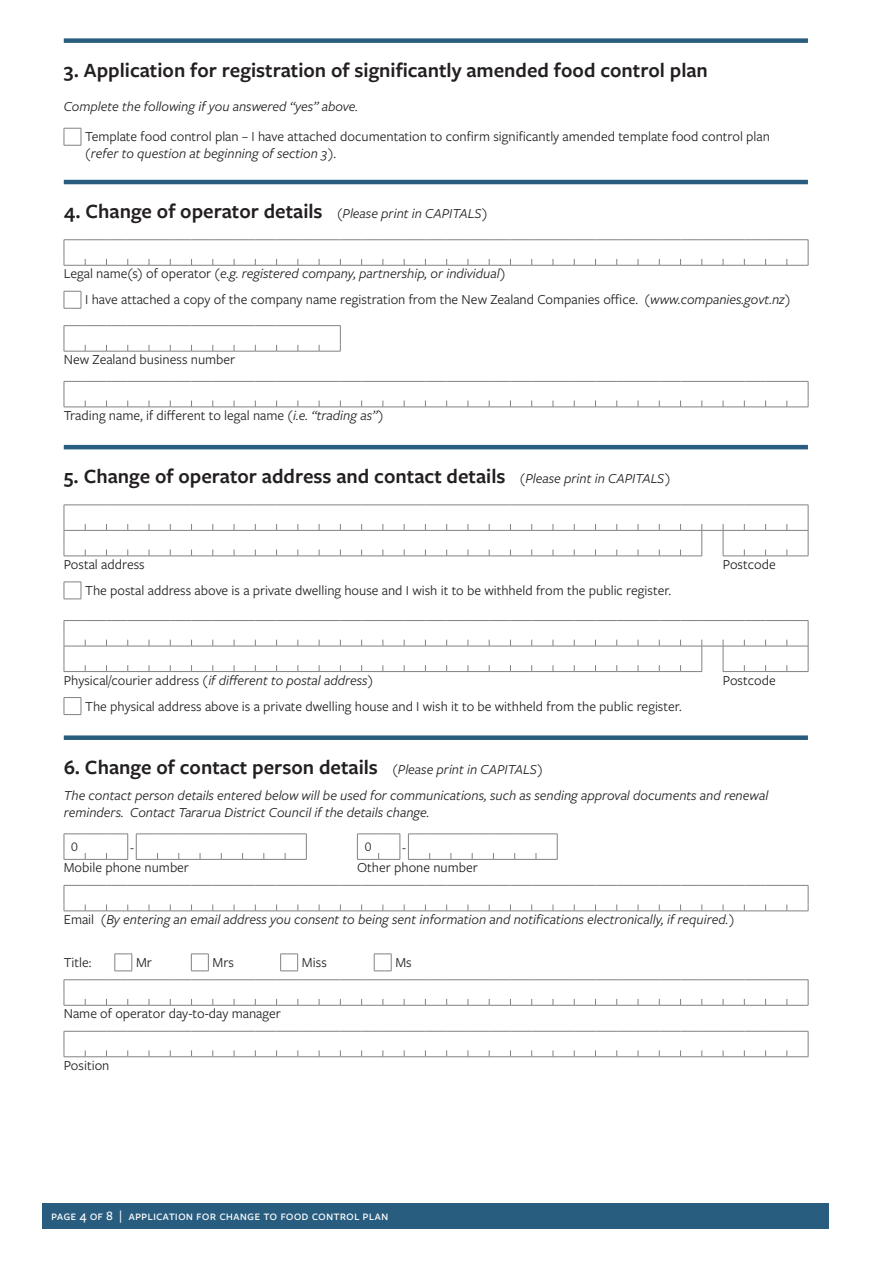
<style>
.page{position:relative;width:893px;height:1263px;background:#fff}
.page>*{position:absolute;margin:0;border:0;box-sizing:border-box;transform-origin:0 0}
.Section_heading_with_rule_above{font:600 21px "Freight Sans Pro";color:#231f20}
.Body_text{font:14.25px/17.1px "Freight Sans Pro";color:#231f20}
.Field_label{font:italic 14.25px "Freight Sans Pro";color:#231f20}
.Body_text-2{font:italic 14.25px/17.1px "Freight Sans Pro";color:#231f20}
.Field_label-2{font:14.25px "Freight Sans Pro";color:#231f20}
.t1{font:500 13.5px "Freight Sans Pro";color:#fff}
.t2{font:13.5px "Freight Sans Pro";color:#231f20}
.s1{font-style:italic}
.s2{font-weight:400;font-style:italic;font-size:14.25px}
.s3{font-style:normal}
</style>
<div class="page">
<div style="left:43px;top:1203px;width:786px;height:26px;background:#295d80"></div>
<div style="left:64px;top:38px;width:744px;height:5px;background:#295d80"></div>
<hr style="left:64px;top:180px;width:744px;height:4px;background:#295d80">
<hr style="left:64px;top:445px;width:744px;height:4px;background:#295d80">
<div style="left:64px;top:735px;width:744px;height:5px;background:#295d80"></div>
<svg style="left:64px;top:128px;width:18px;height:18px"></svg>
<svg style="left:64px;top:239px;width:745px;height:27px"></svg>
<svg style="left:64px;top:291px;width:18px;height:18px"></svg>
<svg style="left:64px;top:325px;width:277px;height:27px"></svg>
<svg style="left:64px;top:381px;width:745px;height:27px"></svg>
<svg style="left:64px;top:505px;width:745px;height:52px"></svg>
<svg style="left:64px;top:582px;width:18px;height:18px"></svg>
<svg style="left:64px;top:620px;width:745px;height:52px"></svg>
<svg style="left:64px;top:697px;width:18px;height:18px"></svg>
<svg style="left:64px;top:834px;width:494px;height:26px"></svg>
<svg style="left:64px;top:885px;width:745px;height:27px"></svg>
<svg style="left:115px;top:954px;width:277px;height:18px"></svg>
<svg style="left:64px;top:979px;width:745px;height:27px"></svg>
<svg style="left:64px;top:1031px;width:745px;height:26px"></svg>
<p class="Section_heading_with_rule_above" style="left:64px;top:56px;width:646px">3. Application for registration of significantly amended food control plan</p>
<p class="Body_text-2" style="left:64px;top:97px;width:296px">Complete the following if you answered “yes” above.</p>
<p class="Body_text" style="left:85px;top:128px;width:686px">Template food control plan – I have attached documentation to confirm significantly amended template food control plan <span class="s1">(refer to question at beginning of section 3)</span>.</p>
<p class="Section_heading_with_rule_above" style="left:64px;top:197px;width:425px">4. Change of operator details <span class="s2">(Please print in CAPITALS)</span></p>
<p class="Field_label" style="left:64px;top:264px;width:443px"><span class="s3">Legal name(s) of operator</span> (e.g. registered company, partnership, or individual)</p>
<p class="Body_text" style="left:85px;top:290px;width:707px">I have attached a copy of the company name registration from the New Zealand Companies office. <span class="s1">(www.companies.govt.nz)</span></p>
<p class="Field_label-2" style="left:64px;top:350px;width:173px">New Zealand business number</p>
<p class="Field_label-2" style="left:64px;top:406px;width:321px">Trading name, if different to legal name <span class="s1">(i.e. “trading as”)</span></p>
<p class="Section_heading_with_rule_above" style="left:64px;top:462px;width:608px">5. Change of operator address and contact details <span class="s2">(Please print in CAPITALS)</span></p>
<p class="Field_label-2" style="left:64px;top:555px;width:83px">Postal address</p>
<p class="Field_label-2" style="left:723px;top:555px;width:54px">Postcode</p>
<p class="Body_text" style="left:85px;top:581px;width:588px">The postal address above is a private dwelling house and I wish it to be withheld from the public register.</p>
<p class="Field_label" style="left:64px;top:670px;width:311px"><span class="s3">Physical/courier address</span> (if different to postal address)</p>
<p class="Field_label-2" style="left:723px;top:670px;width:54px">Postcode</p>
<p class="Body_text" style="left:85px;top:697px;width:598px">The physical address above is a private dwelling house and I wish it to be withheld from the public register.</p>
<p class="Section_heading_with_rule_above" style="left:64px;top:753px;width:481px">6. Change of contact person details <span class="s2">(Please print in CAPITALS)</span></p>
<p class="Body_text-2" style="left:64px;top:786px;width:706px">The contact person details entered below will be used for communications, such as sending approval documents and renewal reminders. Contact Tararua District Council if the details change.</p>
<p class="t2" style="left:71px;top:838px;width:8px">0</p>
<p class="t2" style="left:130px;top:838px;width:5px">-</p>
<p class="t2" style="left:365px;top:838px;width:8px">0</p>
<p class="t2" style="left:402px;top:838px;width:5px">-</p>
<p class="Field_label-2" style="left:64px;top:858px;width:127px">Mobile phone number</p>
<p class="Field_label-2" style="left:357px;top:858px;width:122px">Other phone number</p>
<p class="Field_label" style="left:64px;top:910px;width:672px"><span class="s3">Email</span> (By entering an email address you consent to being sent information and notifications electronically, if required.)</p>
<p class="Field_label-2" style="left:64px;top:953px;width:29px">Title:</p>
<p class="Field_label-2" style="left:136px;top:953px;width:17px">Mr</p>
<p class="Field_label-2" style="left:213px;top:953px;width:23px">Mrs</p>
<p class="Field_label-2" style="left:302px;top:953px;width:26px">Miss</p>
<p class="Field_label-2" style="left:395px;top:953px;width:18px">Ms</p>
<p class="Field_label-2" style="left:64px;top:1004px;width:219px">Name of operator day-to-day manager</p>
<p class="Field_label-2" style="left:64px;top:1056px;width:47px">Position</p>
<p class="t1" style="left:51px;top:1207px;width:339px">page 4 of 8 | application for change to food control plan</p>
</div>
